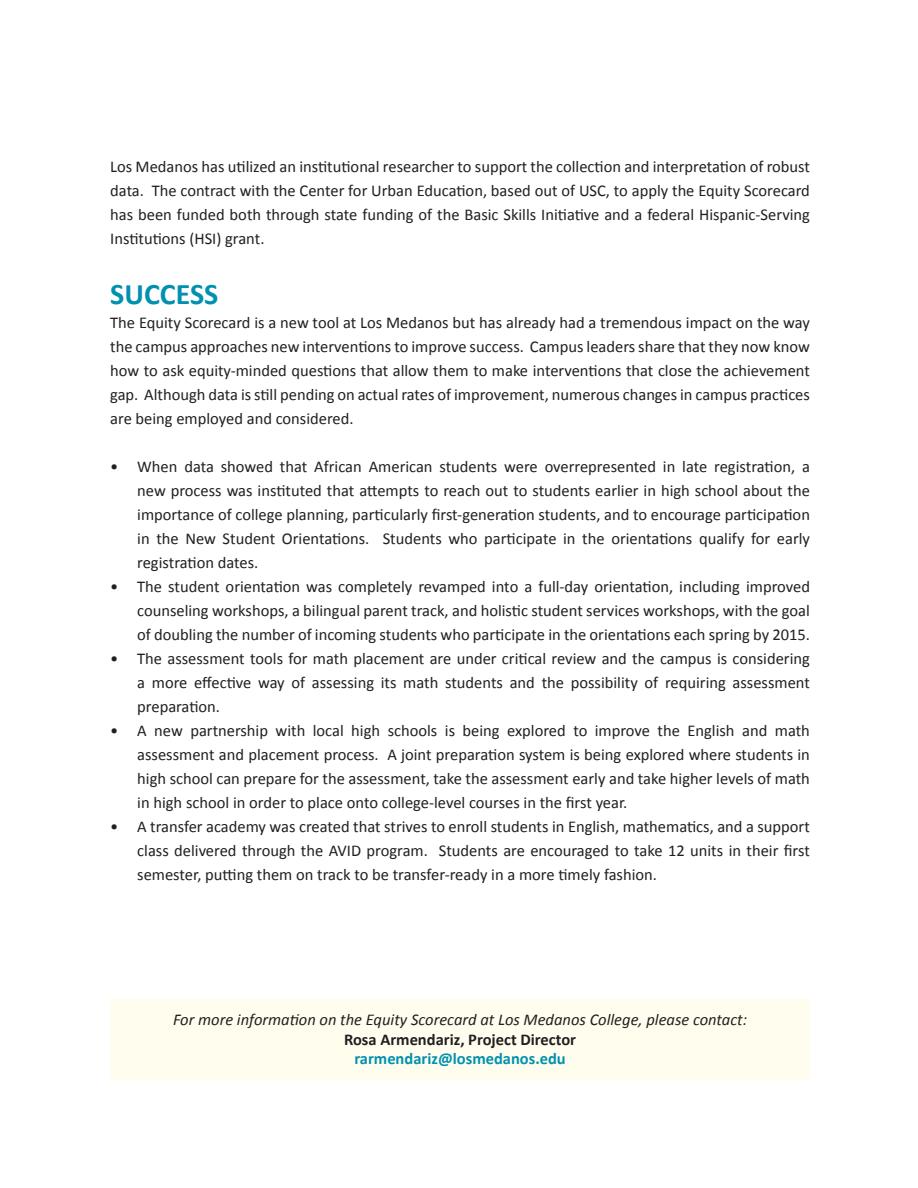
<style>
.page{position:relative;width:918px;height:1188px;background:#fff}
.page>*{position:absolute;margin:0;border:0;box-sizing:border-box;transform-origin:0 0}
.t1{font:700 30px "Calibri";color:#0091b0}
.t2{font:16.5px/24px "Calibri";color:#231f20;text-align:justify}
.t3{font:italic 16.5px "Calibri";color:#231f20}
.t4{font:700 16.5px "Calibri";color:#231f20}
.t5{font:700 16.5px "Calibri";color:#0091b0}
</style>
<div class="page">
<div style="left:110px;top:999px;width:700px;height:81px;background:#fffdee"></div>
<p class="t2" style="left:110px;top:154px;width:701px">Los Medanos has utilized an institutional researcher to support the collection and interpretation of robust data. The contract with the Center for Urban Education, based out of USC, to apply the Equity Scorecard has been funded both through state funding of the Basic Skills Initiative and a federal Hispanic-Serving Institutions (HSI) grant.</p>
<p class="t1" style="left:110px;top:276px;width:110px">SUCCESS</p>
<p class="t2" style="left:110px;top:310px;width:701px">The Equity Scorecard is a new tool at Los Medanos but has already had a tremendous impact on the way the campus approaches new interventions to improve success. Campus leaders share that they now know how to ask equity-minded questions that allow them to make interventions that close the achievement gap. Although data is still pending on actual rates of improvement, numerous changes in campus practices are being employed and considered.</p>
<p class="t2" style="left:137px;top:454px;width:674px;text-indent:-27px">• When data showed that African American students were overrepresented in late registration, a new process was instituted that attempts to reach out to students earlier in high school about the importance of college planning, particularly first-generation students, and to encourage participation in the New Student Orientations. Students who participate in the orientations qualify for early registration dates.</p>
<p class="t2" style="left:137px;top:574px;width:674px;text-indent:-27px">• The student orientation was completely revamped into a full-day orientation, including improved counseling workshops, a bilingual parent track, and holistic student services workshops, with the goal of doubling the number of incoming students who participate in the orientations each spring by 2015.</p>
<p class="t2" style="left:137px;top:646px;width:674px;text-indent:-27px">• The assessment tools for math placement are under critical review and the campus is considering a more effective way of assessing its math students and the possibility of requiring assessment preparation.</p>
<p class="t2" style="left:137px;top:718px;width:674px;text-indent:-27px">• A new partnership with local high schools is being explored to improve the English and math assessment and placement process. A joint preparation system is being explored where students in high school can prepare for the assessment, take the assessment early and take higher levels of math in high school in order to place onto college-level courses in the first year.</p>
<p class="t2" style="left:137px;top:814px;width:674px;text-indent:-27px">• A transfer academy was created that strives to enroll students in English, mathematics, and a support class delivered through the AVID program. Students are encouraged to take 12 units in their first semester, putting them on track to be transfer-ready in a more timely fashion.</p>
<p class="t3" style="left:173px;top:1009px;width:576px">For more information on the Equity Scorecard at Los Medanos College, please contact:</p>
<p class="t4" style="left:344px;top:1029px;width:234px">Rosa Armendariz, Project Director</p>
<p class="t5" style="left:354px;top:1049px;width:213px">rarmendariz@losmedanos.edu</p>
</div>
